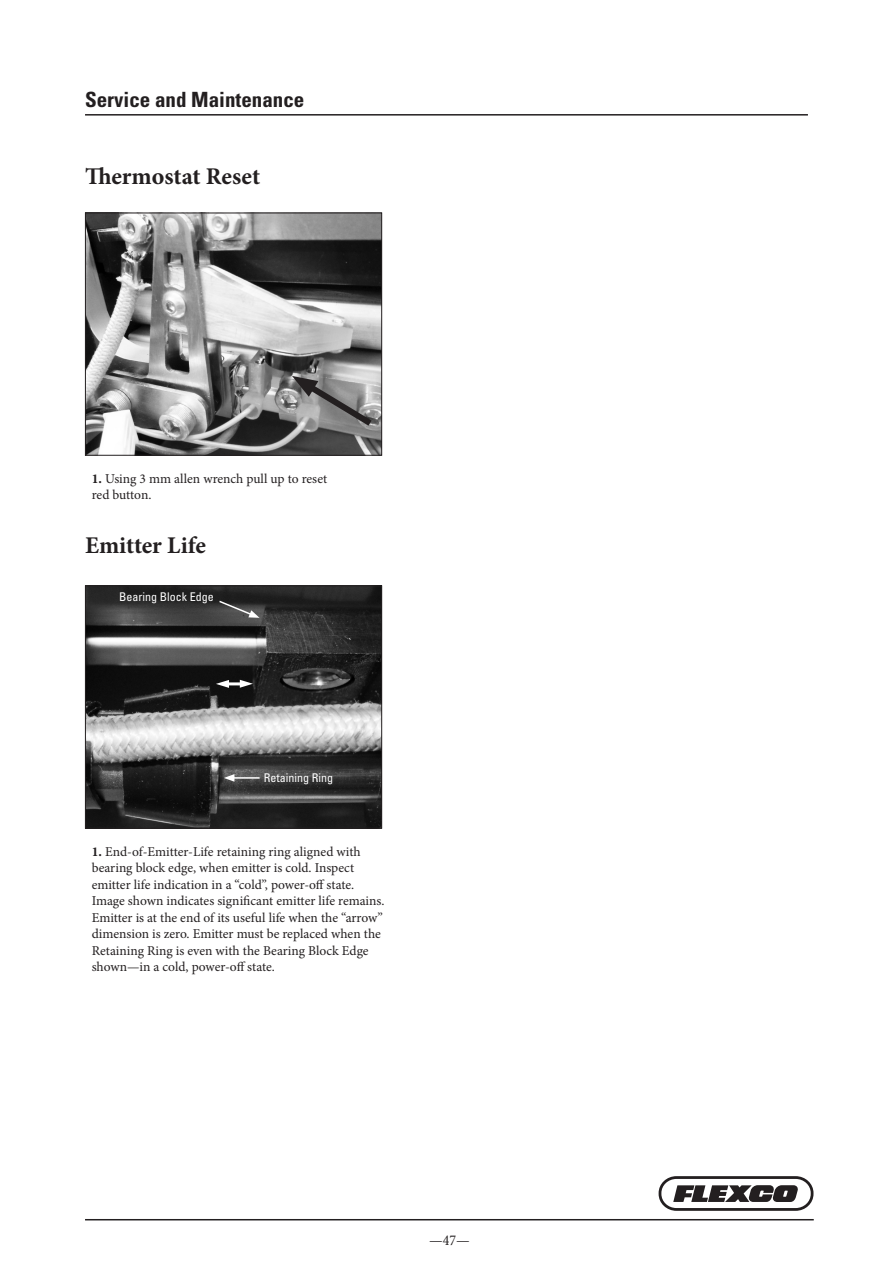
<style>
.page{position:relative;width:893px;height:1263px;background:#fff}
.page>*{position:absolute;margin:0;border:0;box-sizing:border-box;transform-origin:0 0}
.sectionHeader{font:700 24px "Minion Pro";color:#231f20}
.SpreadHdr{font:700 condensed 21px "Univers LT Std";color:#231f20}
.t1{font:condensed 15px "Minion Pro";color:#231f20}
.body_copy_number{font:13.5px/16.5px "Minion Pro";color:#231f20}
.address_locations{font:condensed 12px "Univers LT Std";color:#fff}
.s1{font-family:"Minion Pro Bold Capt"}
</style>
<div class="page">
<hr style="left:85px;top:114px;width:723px;height:2px;background:#231f20">
<svg style="left:659px;top:1176px;width:154px;height:35px"></svg>
<hr style="left:85px;top:1219px;width:729px;height:1px;background:#231f20">
<img style="left:87px;top:215px;width:293px;height:239px">
<div style="left:85px;top:213px;width:297px;height:243px;border:1px solid #231f20"></div>
<svg style="left:292px;top:375px;width:86px;height:56px;background:#8c8b8b"></svg>
<img style="left:87px;top:587px;width:293px;height:239px">
<div style="left:85px;top:585px;width:297px;height:243px;border:1px solid #231f20"></div>
<hr style="left:229px;top:682px;width:16px;height:3px;background:#fff">
<svg style="left:240px;top:680px;width:13px;height:8px"></svg>
<svg style="left:216px;top:680px;width:13px;height:8px"></svg>
<svg style="left:218px;top:599px;width:42px;height:19px"></svg>
<hr style="left:232px;top:777px;width:28px;height:2px;background:#fff">
<svg style="left:224px;top:774px;width:10px;height:8px"></svg>
<p class="SpreadHdr" style="left:85px;top:86px;width:221px">Service and Maintenance</p>
<p class="sectionHeader" style="left:85px;top:159px;width:177px">Thermostat Reset</p>
<p class="body_copy_number" style="left:92px;top:470px;width:237px"><span class="s1">1.</span> Using 3 mm allen wrench pull up to reset red button.</p>
<p class="sectionHeader" style="left:85px;top:529px;width:122px">Emitter Life</p>
<p class="address_locations" style="left:119px;top:589px;width:96px">Bearing Block Edge</p>
<p class="address_locations" style="left:264px;top:770px;width:71px">Retaining Ring</p>
<p class="body_copy_number" style="left:92px;top:843px;width:294px"><span class="s1">1.</span> End-of-Emitter-Life retaining ring aligned with bearing block edge, when emitter is cold. Inspect emitter life indication in a “cold”, power-off state.<br>Image shown indicates significant emitter life remains.<br>Emitter is at the end of its useful life when the “arrow” dimension is zero. Emitter must be replaced when the Retaining Ring is even with the Bearing Block Edge shown—in a cold, power-off state.</p>
<p class="t1" style="left:429px;top:1231px;width:42px">—47—</p>
</div>
